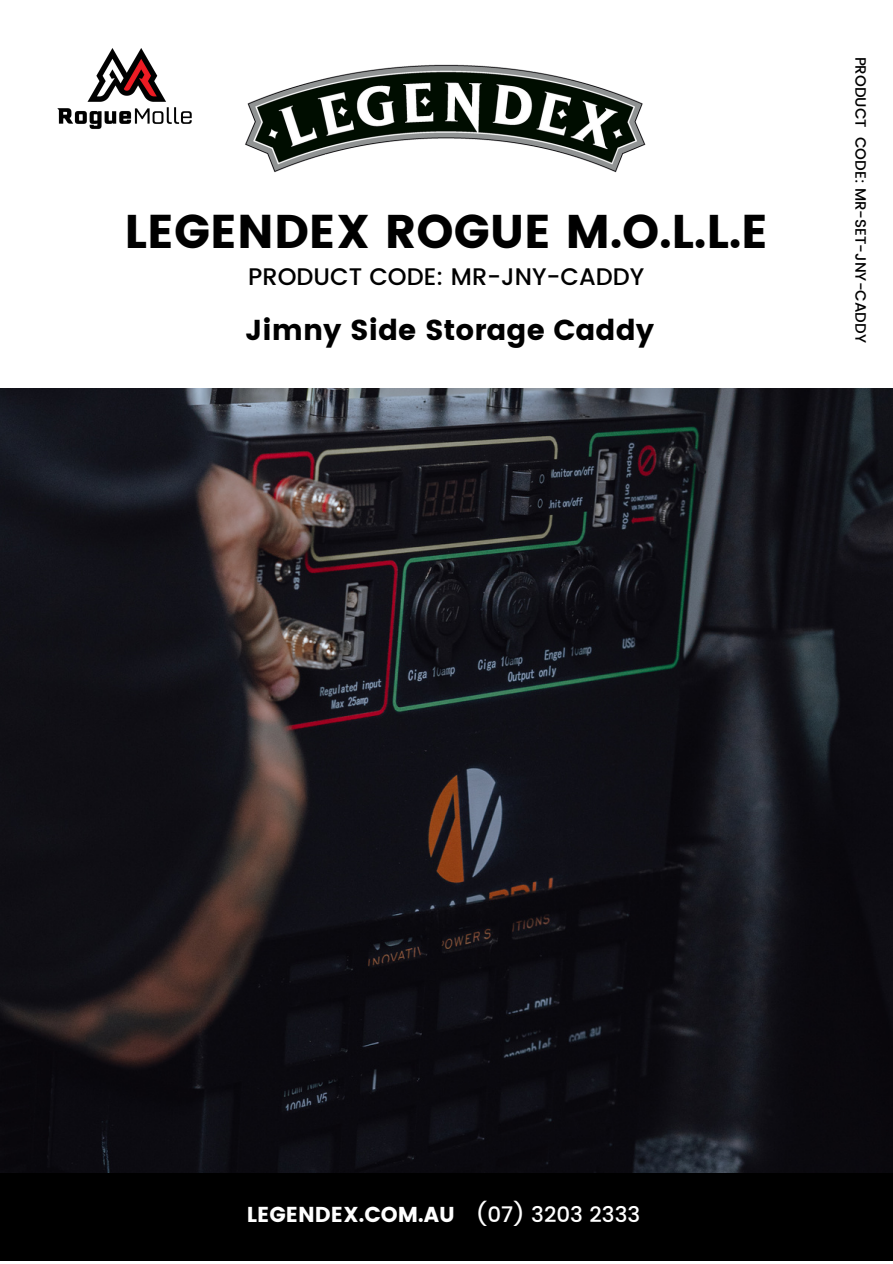
<style>
.page{position:relative;width:893px;height:1264px;background:#fff}
.page>*{position:absolute;margin:0;border:0;box-sizing:border-box;transform-origin:0 0}
.t1{font:47.25px "Poppins";color:#000}
.t2{font:28.8px "Poppins";color:#000}
.t3{font:500 24px "Poppins";color:#000}
.t4{font:21.45px "Poppins";color:#fff}
.t5{font:500 15px "Poppins";color:#000}
.s1{font-weight:500}
</style>
<div class="page">
<img style="left:0;top:389px;width:892px;height:784px">
<div style="left:0;top:1173px;width:892px;height:87px;background:#000"></div>
<img style="left:245px;top:64px;width:401px;height:109px">
<img style="left:57px;top:48px;width:135px;height:81px">
<h1 class="t1" style="left:124px;top:204px;width:645px">LEGENDEX ROGUE M.O.L.L.E</h1>
<h3 class="t3" style="left:248px;top:262px;width:397px">PRODUCT CODE: MR-JNY-CADDY</h3>
<h2 class="t2" style="left:245px;top:313px;width:410px">Jimny Side Storage Caddy</h2>
<p class="t5" style="left:869px;top:57px;width:287px;rotate:90deg">PRODUCT CODE: MR-SET-JNY-CADDY</p>
<h3 class="t4" style="left:247px;top:1201px;width:395px">LEGENDEX.COM.AU <span class="s1">(07) 3203 2333</span></h3>
</div>
